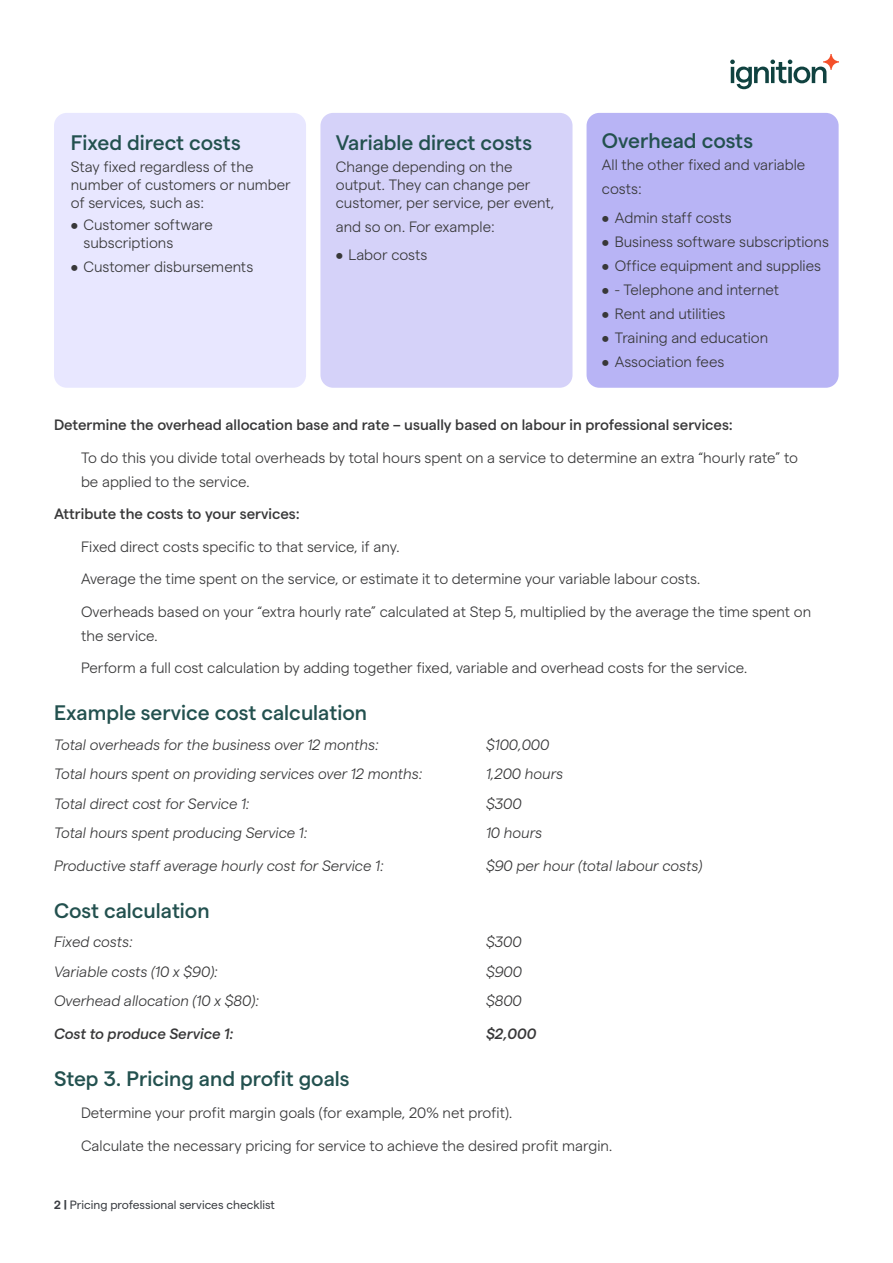
<style>
.page{position:relative;width:893px;height:1263px;background:#fff}
.page>*{position:absolute;margin:0;border:0;box-sizing:border-box;transform-origin:0 0}
.t1{font:500 21px "Matter";color:#23514f}
.t2{font:300 15px/18px "Matter";color:#383839}
.t3{font:italic 300 15px "Matter";color:#383839}
.t4{font:500 15px "Matter";color:#383839}
.t5{font:italic 500 15px "Matter";color:#383839}
.t6{font:12px "Matter";color:#3a3d42}
.s1{font-weight:600}
</style>
<div class="page">
<svg style="left:730px;top:54px;width:109px;height:35px"></svg>
<div style="left:587px;top:113px;width:252px;height:275px;background:#b8b4f5;border-radius:13px"></div>
<div style="left:320px;top:113px;width:252px;height:275px;background:#d5d2f9;border-radius:13px"></div>
<div style="left:54px;top:113px;width:252px;height:275px;background:#e8e7ff;border-radius:13px"></div>
<h1 class="t1" style="left:71px;top:127px;width:171px">Fixed direct costs</h1>
<p class="t2" style="left:71px;top:156px;width:222px">Stay fixed regardless of the number of customers or number of services, such as:</p>
<p class="t2" style="left:84px;top:215px;width:131px;text-indent:-13px">• Customer software subscriptions</p>
<p class="t2" style="left:71px;top:257px;width:184px">• Customer disbursements</p>
<h1 class="t1" style="left:336px;top:127px;width:198px">Variable direct costs</h1>
<p class="t2" style="left:336px;top:156px;width:220px">Change depending on the output. They can change per customer, per service, per event,</p>
<p class="t2" style="left:336px;top:216px;width:160px">and so on. For example:</p>
<p class="t2" style="left:336px;top:245px;width:93px">• Labor costs</p>
<h1 class="t1" style="left:602px;top:125px;width:153px">Overhead costs</h1>
<p class="t2" style="left:602px;top:152px;width:205px;line-height:24px">All the other fixed and variable costs:</p>
<p class="t2" style="left:602px;top:207px;width:131px">• Admin staff costs</p>
<p class="t2" style="left:602px;top:231px;width:228px">• Business software subscriptions</p>
<p class="t2" style="left:602px;top:255px;width:221px">• Office equipment and supplies</p>
<p class="t2" style="left:602px;top:279px;width:179px">• - Telephone and internet</p>
<p class="t2" style="left:602px;top:303px;width:125px">• Rent and utilities</p>
<p class="t2" style="left:602px;top:327px;width:168px">• Training and education</p>
<p class="t2" style="left:602px;top:351px;width:124px">• Association fees</p>
<p class="t4" style="left:54px;top:414px;width:680px">Determine the overhead allocation base and rate – usually based on labour in professional services:</p>
<p class="t2" style="left:81px;top:444px;width:718px;line-height:24px">To do this you divide total overheads by total hours spent on a service to determine an extra “hourly rate” to be applied to the service.</p>
<p class="t4" style="left:54px;top:503px;width:247px">Attribute the costs to your services:</p>
<p class="t2" style="left:81px;top:529px;width:732px;line-height:32.5px">Fixed direct costs specific to that service, if any.<br>Average the time spent on the service, or estimate it to determine your variable labour costs.<br>Overheads based on your “extra hourly rate” calculated at Step 5, multiplied by the average the time spent on</p>
<p class="t2" style="left:81px;top:618px;width:668px;line-height:32.5px">the service.<br>Perform a full cost calculation by adding together fixed, variable and overhead costs for the service.</p>
<h1 class="t1" style="left:54px;top:697px;width:315px">Example service cost calculation</h1>
<p class="t3" style="left:54px;top:733px;width:326px">Total overheads for the business over 12 months:</p>
<p class="t3" style="left:486px;top:733px;width:65px">$100,000</p>
<p class="t3" style="left:54px;top:763px;width:370px">Total hours spent on providing services over 12 months:</p>
<p class="t3" style="left:486px;top:763px;width:78px">1,200 hours</p>
<p class="t3" style="left:54px;top:793px;width:197px">Total direct cost for Service 1:</p>
<p class="t3" style="left:486px;top:793px;width:37px">$300</p>
<p class="t3" style="left:54px;top:822px;width:255px">Total hours spent producing Service 1:</p>
<p class="t3" style="left:486px;top:822px;width:57px">10 hours</p>
<p class="t3" style="left:54px;top:855px;width:331px">Productive staff average hourly cost for Service 1:</p>
<p class="t3" style="left:486px;top:855px;width:218px">$90 per hour (total labour costs)</p>
<h1 class="t1" style="left:54px;top:895px;width:157px">Cost calculation</h1>
<p class="t3" style="left:54px;top:931px;width:80px">Fixed costs:</p>
<p class="t3" style="left:486px;top:931px;width:37px">$300</p>
<p class="t3" style="left:54px;top:961px;width:166px">Variable costs (10 x $90):</p>
<p class="t3" style="left:486px;top:961px;width:38px">$900</p>
<p class="t3" style="left:54px;top:990px;width:207px">Overhead allocation (10 x $80):</p>
<p class="t3" style="left:486px;top:990px;width:37px">$800</p>
<p class="t5" style="left:54px;top:1022px;width:181px">Cost to produce Service 1:</p>
<p class="t5" style="left:486px;top:1022px;width:52px">$2,000</p>
<h1 class="t1" style="left:54px;top:1063px;width:297px">Step 3. Pricing and profit goals</h1>
<p class="t2" style="left:81px;top:1095px;width:533px;line-height:32.5px">Determine your profit margin goals (for example, 20% net profit).<br>Calculate the necessary pricing for service to achieve the desired profit margin.</p>
<p class="t6" style="left:54px;top:1196px;width:222px"><span class="s1">2 |</span> Pricing professional services checklist</p>
</div>
